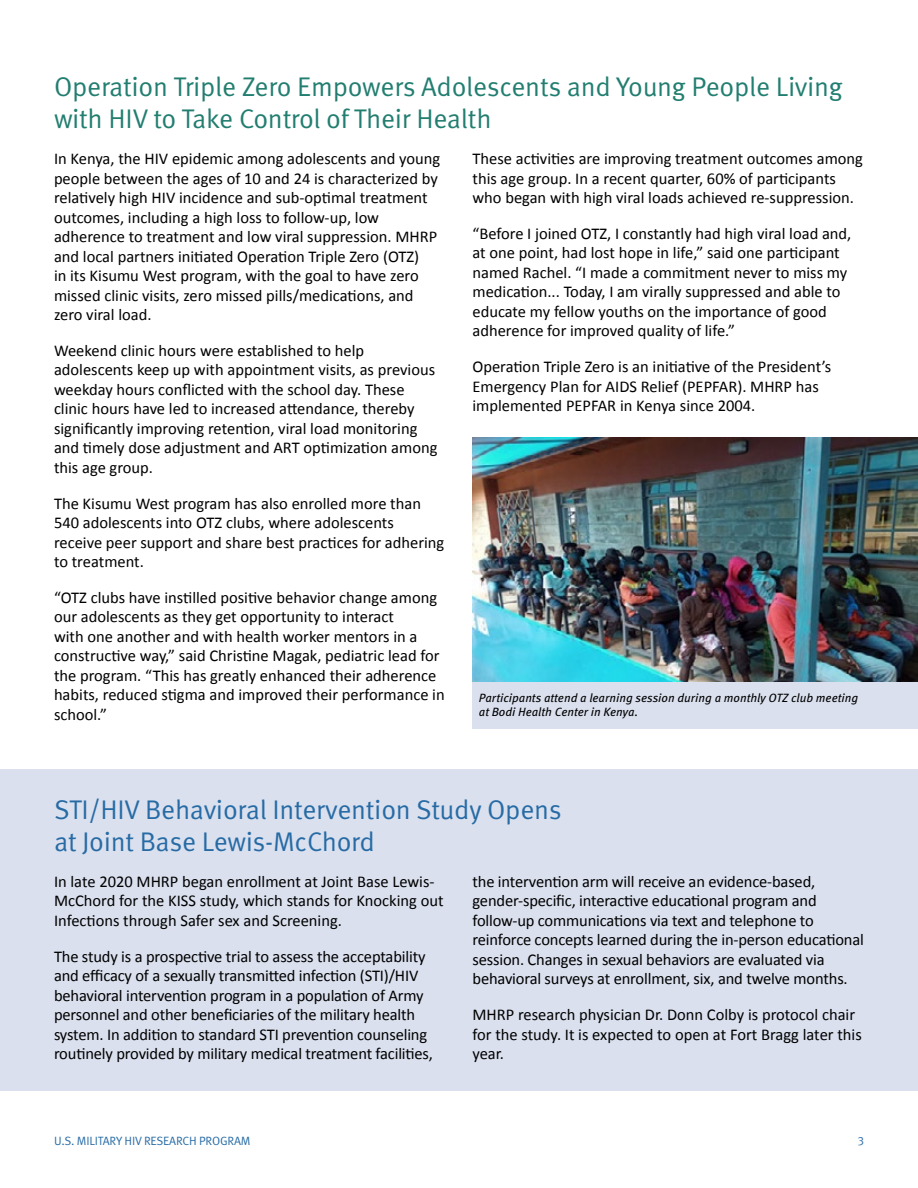
<style>
.page{position:relative;width:918px;height:1188px;background:#fff}
.page>*{position:absolute;margin:0;border:0;box-sizing:border-box;transform-origin:0 0}
.t1{font:27px/32.4px "Meta Pro Norm";letter-spacing:-.01em;color:#227e70}
.t2{font:27px/32.4px "Meta Pro Norm";letter-spacing:-.01em;color:#276ba5}
.t3{font:16.5px/19.5px "Calibri";color:#000}
.t4{font:italic 12px/14.4px "Meta Pro";color:#000}
.t5{font:12px "Meta Pro Norm";letter-spacing:-.015em;color:#276ba5}
</style>
<div class="page">
<div style="left:0;top:770px;width:918px;height:321px;background:#dae0ee"></div>
<div style="left:472px;top:680px;width:446px;height:49px;background:#dae0ee"></div>
<img style="left:472px;top:438px;width:446px;height:243px">
<h1 class="t1" style="left:54px;top:69px;width:790px">Operation Triple Zero Empowers Adolescents and Young People Living with HIV to Take Control of Their Health</h1>
<p class="t3" style="left:54px;top:148px;width:388px">In Kenya, the HIV epidemic among adolescents and young people between the ages of 10 and 24 is characterized by relatively high HIV incidence and sub-optimal treatment outcomes, including a high loss to follow-up, low adherence to treatment and low viral suppression. MHRP and local partners initiated Operation Triple Zero (OTZ)<br>in its Kisumu West program, with the goal to have zero missed clinic visits, zero missed pills/medications, and zero viral load.</p>
<p class="t3" style="left:54px;top:340px;width:385px">Weekend clinic hours were established to help adolescents keep up with appointment visits, as previous weekday hours conflicted with the school day. These clinic hours have led to increased attendance, thereby significantly improving retention, viral load monitoring and timely dose adjustment and ART optimization among this age group.</p>
<p class="t3" style="left:54px;top:493px;width:392px">The Kisumu West program has also enrolled more than 540 adolescents into OTZ clubs, where adolescents receive peer support and share best practices for adhering to treatment.</p>
<p class="t3" style="left:54px;top:587px;width:392px">“OTZ clubs have instilled positive behavior change among our adolescents as they get opportunity to interact<br>with one another and with health worker mentors in a constructive way,” said Christine Magak, pediatric lead for the program. “This has greatly enhanced their adherence habits, reduced stigma and improved their performance in school.”</p>
<p class="t3" style="left:473px;top:148px;width:392px">These activities are improving treatment outcomes among this age group. In a recent quarter, 60% of participants who began with high viral loads achieved re-suppression.</p>
<p class="t3" style="left:473px;top:223px;width:380px">“Before I joined OTZ, I constantly had high viral load and, at one point, had lost hope in life,” said one participant named Rachel. “I made a commitment never to miss my medication... Today, I am virally suppressed and able to educate my fellow youths on the importance of good adherence for improved quality of life.”</p>
<p class="t3" style="left:473px;top:356px;width:360px">Operation Triple Zero is an initiative of the President’s<br>Emergency Plan for AIDS Relief (PEPFAR). MHRP has implemented PEPFAR in Kenya since 2004.</p>
<p class="t4" style="left:479px;top:690px;width:381px">Participants attend a learning session during a monthly OTZ club meeting at Bodi Health Center in Kenya.</p>
<h1 class="t2" style="left:54px;top:791px;width:509px">STI/HIV Behavioral Intervention Study Opens at Joint Base Lewis-McChord</h1>
<p class="t3" style="left:54px;top:871px;width:391px">In late 2020 MHRP began enrollment at Joint Base Lewis-<br>McChord for the KISS study, which stands for Knocking out<br>Infections through Safer sex and Screening.</p>
<p class="t3" style="left:54px;top:946px;width:381px">The study is a prospective trial to assess the acceptability and efficacy of a sexually transmitted infection (STI)/HIV behavioral intervention program in a population of Army personnel and other beneficiaries of the military health system. In addition to standard STI prevention counseling routinely provided by military medical treatment facilities,</p>
<p class="t3" style="left:473px;top:871px;width:393px">the intervention arm will receive an evidence-based, gender-specific, interactive educational program and follow-up communications via text and telephone to reinforce concepts learned during the in-person educational session. Changes in sexual behaviors are evaluated via behavioral surveys at enrollment, six, and twelve months.</p>
<p class="t3" style="left:473px;top:1004px;width:391px">MHRP research physician Dr. Donn Colby is protocol chair for the study. It is expected to open at Fort Bragg later this year.</p>
<p class="t5" style="left:54px;top:1132px;width:198px">U.S. MILITARY HIV RESEARCH PROGRAM</p>
<p class="t5" style="left:858px;top:1132px;width:8px">3</p>
</div>
